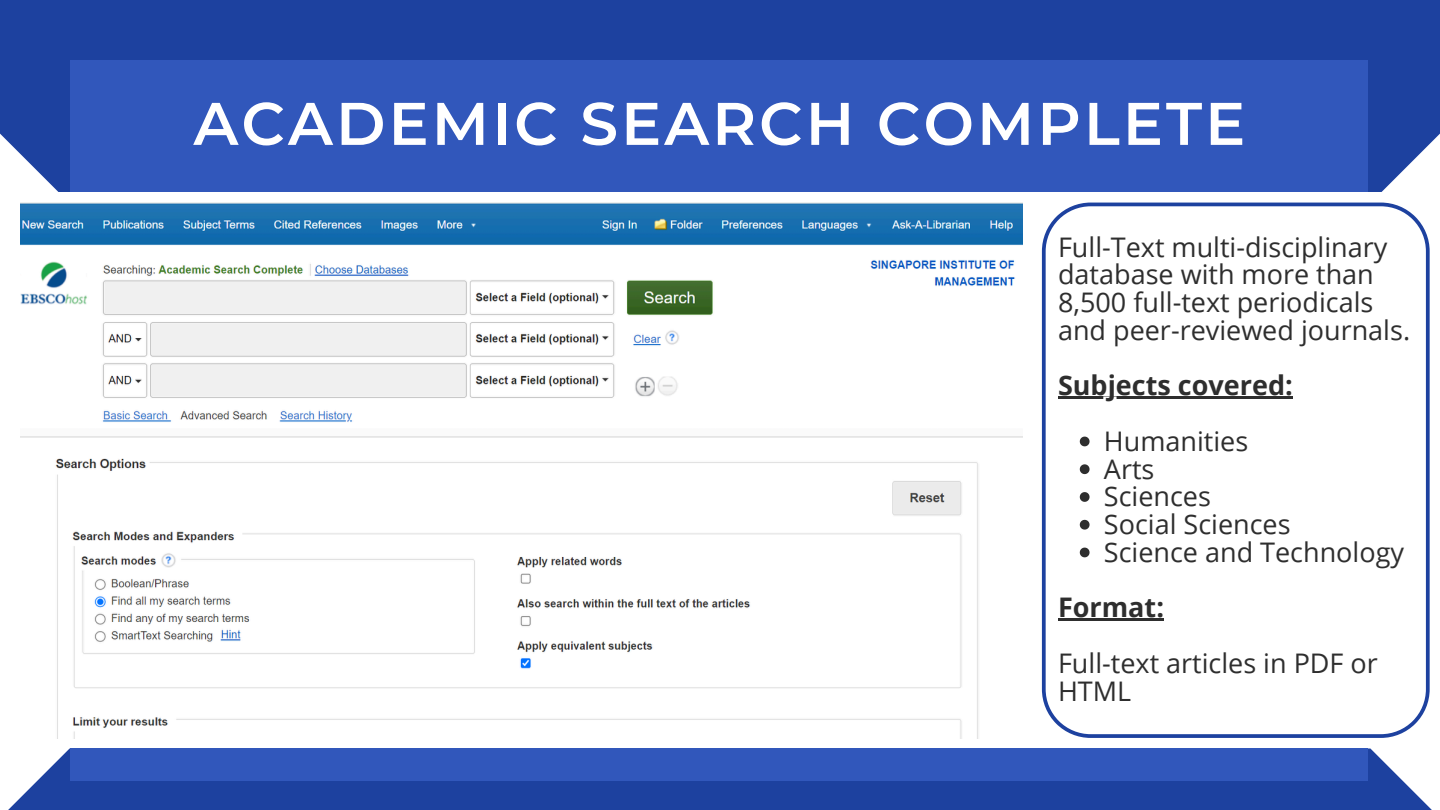
<style>
.page{position:relative;width:1440px;height:810px;background:#fff}
.page>*{position:absolute;margin:0;border:0;box-sizing:border-box;transform-origin:0 0}
.t1{font:600 60px "Montserrat";letter-spacing:.05em;color:#fff}
.t2{font:27px/27.8px "Open Sans";color:#2e2e2e}
.t3{font:700 27px "Open Sans";color:#2e2e2e}
</style>
<div class="page">
<div style="left:0;top:0;width:1440px;height:192px;background:#1d419f"></div>
<div style="left:0;top:748px;width:1440px;height:62px;background:#1d419f"></div>
<div style="left:70px;top:60px;width:1298px;height:132px;background:#3157bb"></div>
<div style="left:70px;top:748px;width:1298px;height:33px;background:#3157bb"></div>
<img style="left:21px;top:203px;width:1001px;height:535px">
<svg style="left:1042px;top:203px;width:388px;height:535px"></svg>
<hr style="left:1058px;top:397px;width:235px;height:2px;background:#2e2e2e">
<svg style="left:1080px;top:437px;width:10px;height:9px"></svg>
<svg style="left:1080px;top:464px;width:10px;height:10px"></svg>
<svg style="left:1080px;top:492px;width:10px;height:10px"></svg>
<svg style="left:1080px;top:520px;width:10px;height:10px"></svg>
<svg style="left:1080px;top:548px;width:10px;height:9px"></svg>
<hr style="left:1058px;top:619px;width:106px;height:2px;background:#2e2e2e">
<h1 class="t1" style="left:193px;top:87px;width:1053px">ACADEMIC SEARCH COMPLETE</h1>
<p class="t2" style="left:1058px;top:232px;width:354px">Full-Text multi-disciplinary database with more than<br>8,500 full-text periodicals and peer-reviewed journals.</p>
<p class="t3" style="left:1058px;top:367px;width:236px">Subjects covered:</p>
<h2 class="t2" style="left:1104px;top:426px;width:146px">Humanities</h2>
<p class="t2" style="left:1104px;top:454px;width:52px">Arts</p>
<p class="t2" style="left:1104px;top:482px;width:109px">Sciences</p>
<p class="t2" style="left:1104px;top:510px;width:188px">Social Sciences</p>
<p class="t2" style="left:1104px;top:537px;width:302px">Science and Technology</p>
<p class="t3" style="left:1058px;top:589px;width:107px">Format:</p>
<h2 class="t2" style="left:1058px;top:648px;width:321px">Full-text articles in PDF or</h2>
<p class="t2" style="left:1058px;top:676px;width:75px">HTML</p>
</div>
